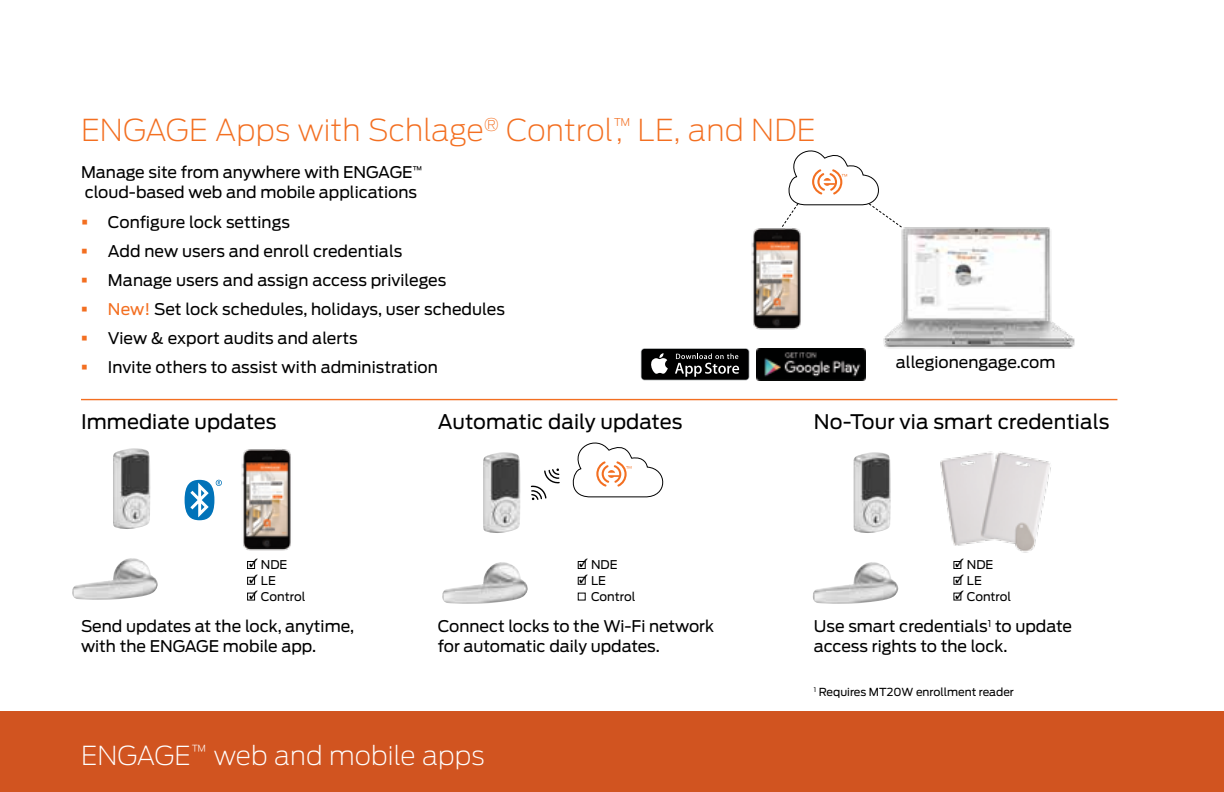
<style>
.page{position:relative;width:1224px;height:792px;background:#fff}
.page>*{position:absolute;margin:0;border:0;box-sizing:border-box;transform-origin:0 0}
.t1{font:200 30px "Antenna";letter-spacing:.005em;color:#f36f21}
.t2{font:200 26px "Antenna";letter-spacing:.005em;color:#fff}
.t3{font:20px "Antenna";letter-spacing:.005em;color:#000}
.t4{font:16px/20px "Antenna";color:#000}
.t5{font:12px/16px "Antenna";color:#000}
.t6{font:11px "Antenna";color:#000}
.s1{color:#f36f21}
</style>
<div class="page">
<div style="left:247px;top:561px;width:8px;height:8px;border:1px solid #000"></div>
<div style="left:578px;top:561px;width:8px;height:8px;border:1px solid #000"></div>
<div style="left:954px;top:561px;width:7px;height:8px;border:1px solid #000"></div>
<div style="left:247px;top:577px;width:8px;height:8px;border:1px solid #000"></div>
<div style="left:578px;top:577px;width:8px;height:8px;border:1px solid #000"></div>
<div style="left:954px;top:577px;width:7px;height:8px;border:1px solid #000"></div>
<div style="left:247px;top:593px;width:8px;height:7px;border:1px solid #000"></div>
<div style="left:0;top:711px;width:1224px;height:81px;background:#d15420"></div>
<img style="left:751px;top:228px;width:50px;height:102px">
<img style="left:865px;top:227px;width:210px;height:139px">
<svg style="left:782px;top:150px;width:121px;height:78px"></svg>
<hr style="left:81px;top:399px;width:1036px;height:1px;background:#f36f21">
<div style="left:641px;top:348px;width:108px;height:32px;background:#86898a;border-radius:4px"></div>
<div style="left:642px;top:349px;width:107px;height:31px;background:#000;border-radius:3px"></div>
<svg style="left:651px;top:353px;width:17px;height:21px"></svg>
<svg style="left:675px;top:353px;width:64px;height:24px"></svg>
<img style="left:756px;top:348px;width:109px;height:32px">
<img style="left:442px;top:452px;width:86px;height:152px">
<img style="left:813px;top:452px;width:85px;height:152px">
<img style="left:241px;top:449px;width:50px;height:102px">
<img style="left:940px;top:451px;width:111px;height:102px">
<svg style="left:185px;top:480px;width:37px;height:40px"></svg>
<img style="left:72px;top:448px;width:86px;height:152px">
<svg style="left:530px;top:442px;width:134px;height:58px"></svg>
<h1 class="t1" style="left:81px;top:111px;width:736px">ENGAGE Apps with Schlage<sup>®</sup> Control<sup>™</sup>, LE, and NDE</h1>
<p class="t4" style="left:81px;top:162px;width:343px">Manage site from anywhere with ENGAGE<sup>™ </sup>cloud-based web and mobile applications</p>
<p class="t4" style="left:81px;top:212px;width:211px"><span class="s1">▪</span> Configure lock settings</p>
<p class="t4" style="left:81px;top:241px;width:323px"><span class="s1">▪</span> Add new users and enroll credentials</p>
<p class="t4" style="left:81px;top:270px;width:367px"><span class="s1">▪</span> Manage users and assign access privileges</p>
<p class="t4" style="left:81px;top:299px;width:426px"><span class="s1">▪ New!</span> Set lock schedules, holidays, user schedules</p>
<p class="t4" style="left:81px;top:328px;width:278px"><span class="s1">▪</span> View &amp; export audits and alerts</p>
<p class="t4" style="left:81px;top:357px;width:358px"><span class="s1">▪</span> Invite others to assist with administration</p>
<p class="t4" style="left:896px;top:352px;width:161px">allegionengage.com</p>
<p class="t3" style="left:81px;top:409px;width:197px">Immediate updates</p>
<p class="t3" style="left:438px;top:409px;width:246px">Automatic daily updates</p>
<p class="t3" style="left:814px;top:409px;width:297px">No-Tour via smart credentials</p>
<p class="t5" style="left:249px;top:556px;width:40px">✓ NDE</p>
<p class="t5" style="left:249px;top:572px;width:28px">✓ LE</p>
<p class="t5" style="left:249px;top:588px;width:58px">✓ Control</p>
<p class="t4" style="left:81px;top:616px;width:275px">Send updates at the lock, anytime, with the ENGAGE mobile app.</p>
<p class="t5" style="left:579px;top:556px;width:40px">✓ NDE</p>
<p class="t5" style="left:591px;top:572px;width:46px;text-indent:-12px">✓ LE<br>Control</p>
<p class="t5" style="left:955px;top:556px;width:40px">✓ NDE</p>
<p class="t5" style="left:955px;top:572px;width:28px">✓ LE</p>
<p class="t5" style="left:955px;top:588px;width:58px">✓ Control</p>
<p class="t4" style="left:438px;top:616px;width:278px">Connect locks to the Wi-Fi network for automatic daily updates.</p>
<p class="t4" style="left:814px;top:616px;width:260px">Use smart credentials<sup>1</sup> to update access rights to the lock.</p>
<p class="t6" style="left:814px;top:684px;width:202px"><sup>1</sup> Requires MT20W enrollment reader</p>
<h2 class="t2" style="left:81px;top:739px;width:405px">ENGAGE<sup>™</sup> web and mobile apps</h2>
</div>
